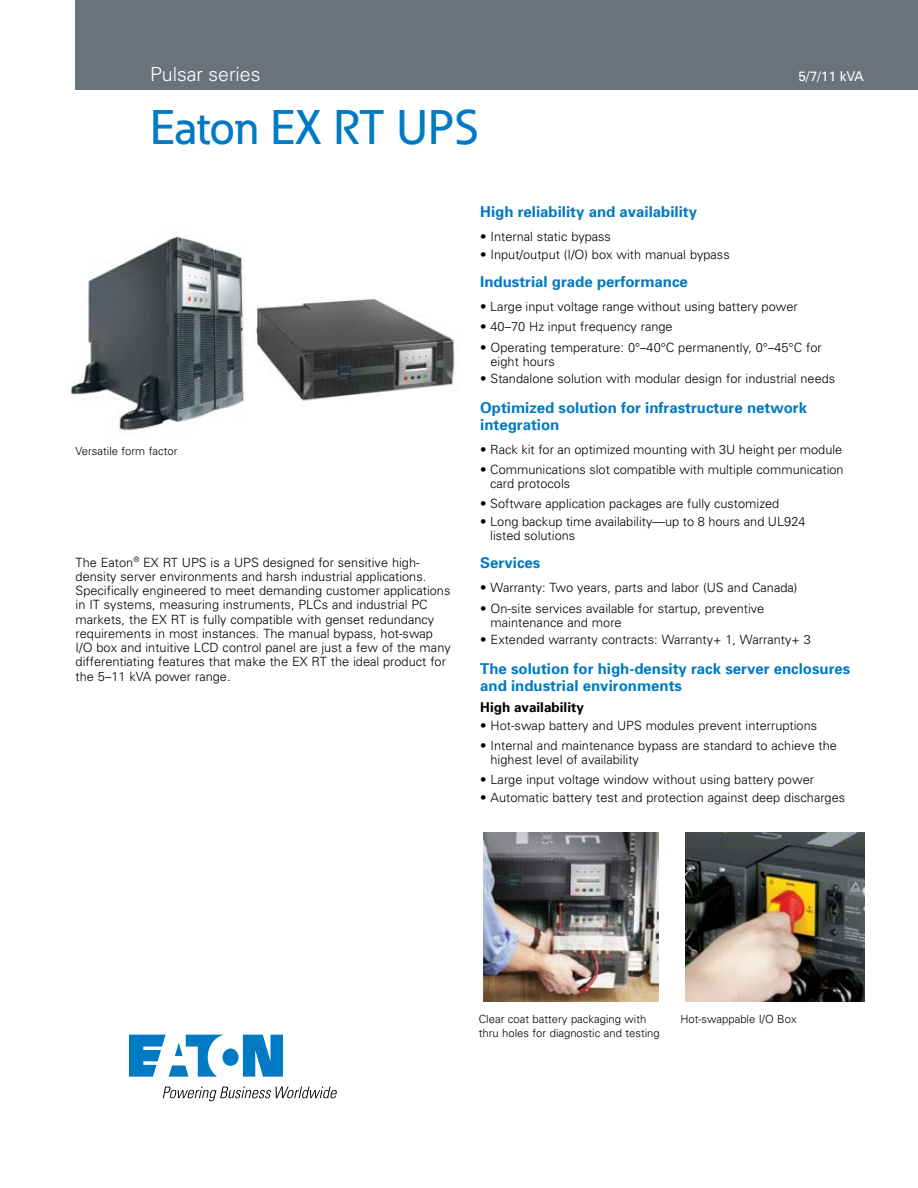
<style>
.page{position:relative;width:918px;height:1188px;background:#fff}
.page>*{position:absolute;margin:0;border:0;box-sizing:border-box;transform-origin:0 0}
.t1{font:500 48px "Eaton";color:#007ac2}
.t2{font:300 19.5px "Univers";color:#fff}
.t3{font:700 15px/16.5px "Univers";color:#007ac2}
.t4{font:700 13.5px "Univers";color:#000}
.t5{font:13.5px "Univers";color:#fff}
.t6{font:300 12.75px/14.2px "Univers";color:#000}
.t7{font:300 11.25px/14.2px "Univers";color:#000}
</style>
<div class="page">
<div style="left:75px;top:0;width:843px;height:90px;background:#6a737b"></div>
<svg style="left:129px;top:1035px;width:154px;height:42px"></svg>
<svg style="left:163px;top:1087px;width:174px;height:14px"></svg>
<img style="left:71px;top:236px;width:174px;height:195px">
<img style="left:256px;top:298px;width:199px;height:103px">
<img style="left:484px;top:832px;width:174px;height:170px">
<img style="left:685px;top:833px;width:180px;height:169px">
<h2 class="t2" style="left:150px;top:63px;width:112px">Pulsar series</h2>
<p class="t5" style="left:798px;top:69px;width:67px">5/7/11 kVA</p>
<h1 class="t1" style="left:150px;top:98px;width:330px">Eaton EX RT UPS</h1>
<p class="t7" style="left:76px;top:444px;width:103px">Versatile form factor</p>
<p class="t6" style="left:76px;top:555px;width:377px">The Eaton<sup>®</sup> EX RT UPS is a UPS designed for sensitive high&shy;density server environments and harsh industrial applications.<br>Specifically engineered to meet demanding customer applications in IT systems, measuring instruments, PLCs and industrial PC markets, the EX RT is fully compatible with genset redundancy requirements in most instances. The manual bypass, hot-swap I/O box and intuitive LCD control panel are just a few of the many differentiating features that make the EX RT the ideal product for the 5–11 kVA power range.</p>
<p class="t3" style="left:480px;top:204px;width:218px">High reliability and availability</p>
<p class="t6" style="left:480px;top:230px;width:132px">• Internal static bypass</p>
<p class="t6" style="left:480px;top:247px;width:251px">• Input/output (I/O) box with manual bypass</p>
<p class="t3" style="left:480px;top:274px;width:209px">Industrial grade performance</p>
<p class="t6" style="left:480px;top:300px;width:319px">• Large input voltage range without using battery power</p>
<p class="t6" style="left:480px;top:320px;width:194px">• 40–70 Hz input frequency range</p>
<p class="t6" style="left:491px;top:340px;width:333px;text-indent:-10px">• Operating temperature: 0°–40°C permanently, 0°–45°C for eight hours</p>
<p class="t6" style="left:480px;top:372px;width:356px">• Standalone solution with modular design for industrial needs</p>
<p class="t3" style="left:480px;top:400px;width:328px">Optimized solution for infrastructure network integration</p>
<p class="t6" style="left:480px;top:442px;width:364px">• Rack kit for an optimized mounting with 3U height per module</p>
<p class="t6" style="left:490px;top:462px;width:355px;text-indent:-10px">• Communications slot compatible with multiple communication card protocols</p>
<p class="t6" style="left:480px;top:497px;width:300px">• Software application packages are fully customized</p>
<p class="t6" style="left:490px;top:514px;width:317px;text-indent:-10px">• Long backup time availability—up to 8 hours and UL924 listed solutions</p>
<p class="t3" style="left:480px;top:555px;width:62px">Services</p>
<p class="t6" style="left:480px;top:581px;width:319px">• Warranty: Two years, parts and labor (US and Canada)</p>
<p class="t6" style="left:491px;top:601px;width:275px;text-indent:-10px">• On-site services available for startup, preventive maintenance and more</p>
<p class="t6" style="left:480px;top:633px;width:332px">• Extended warranty contracts: Warranty+ 1, Warranty+ 3</p>
<p class="t3" style="left:480px;top:661px;width:372px">The solution for high-density rack server enclosures and industrial environments</p>
<p class="t4" style="left:480px;top:699px;width:105px">High availability</p>
<p class="t6" style="left:480px;top:718px;width:338px">• Hot-swap battery and UPS modules prevent interruptions</p>
<p class="t6" style="left:491px;top:738px;width:348px;text-indent:-10px">• Internal and maintenance bypass are standard to achieve the highest level of availability</p>
<p class="t6" style="left:480px;top:773px;width:335px">• Large input voltage window without using battery power</p>
<p class="t6" style="left:480px;top:790px;width:366px">• Automatic battery test and protection against deep discharges</p>
<p class="t7" style="left:479px;top:1012px;width:183px">Clear coat battery packaging with thru holes for diagnostic and testing</p>
<p class="t7" style="left:680px;top:1012px;width:118px">Hot-swappable I/O Box</p>
</div>
